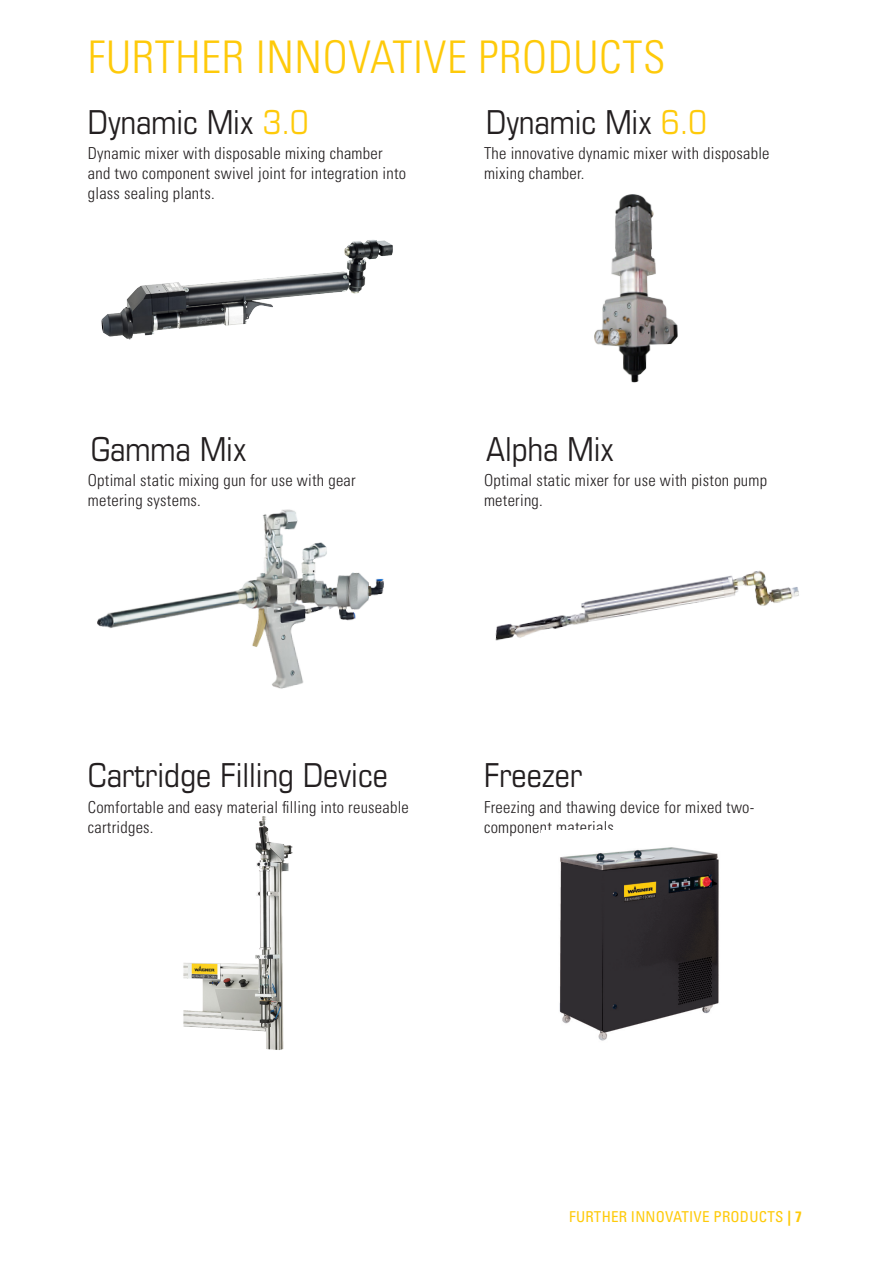
<style>
.page{position:relative;width:893px;height:1263px;background:#fff}
.page>*{position:absolute;margin:0;border:0;box-sizing:border-box;transform-origin:0 0}
.Headline_Thin{font:300 condensed 45px "Univers LT Std";letter-spacing:.015em;color:#feca0a}
.t1{font:condensed 33px "Eurostile LT Std";color:#231f20}
.Fließtext_Liste{font:300 condensed 16.5px/19.8px "Univers LT Std";letter-spacing:.015em;color:#231f20}
.Lebende_Kolumnentite{font:condensed 15px "Univers LT Std";letter-spacing:.015em;color:#feca0a}
.s1{color:#feca0a}
.s2{font-weight:700}
</style>
<div class="page">
<img style="left:101px;top:239px;width:292px;height:101px">
<img style="left:594px;top:194px;width:84px;height:189px">
<img style="left:97px;top:509px;width:287px;height:180px">
<img style="left:495px;top:570px;width:304px;height:71px">
<img style="left:183px;top:817px;width:110px;height:233px">
<img style="left:559px;top:847px;width:160px;height:194px">
<p class="Headline_Thin" style="left:88px;top:30px;width:579px">FURTHER INNOVATIVE PRODUCTS</p>
<p class="t1" style="left:88px;top:102px;width:222px">Dynamic Mix <span class="s1">3.0</span></p>
<p class="t1" style="left:486px;top:102px;width:222px">Dynamic Mix <span class="s1">6.0</span></p>
<p class="Fließtext_Liste" style="left:88px;top:143px;width:320px">Dynamic mixer with disposable mixing chamber and two component swivel joint for integration into glass sealing plants.</p>
<p class="Fließtext_Liste" style="left:484px;top:143px;width:287px">The innovative dynamic mixer with disposable mixing chamber.</p>
<p class="t1" style="left:91px;top:429px;width:157px">Gamma Mix</p>
<p class="t1" style="left:486px;top:429px;width:129px">Alpha Mix</p>
<p class="Fließtext_Liste" style="left:88px;top:470px;width:269px">Optimal static mixing gun for use with gear metering systems.</p>
<p class="Fließtext_Liste" style="left:484px;top:470px;width:285px">Optimal static mixer for use with piston pump metering.</p>
<p class="t1" style="left:88px;top:756px;width:302px">Cartridge Filling Device</p>
<p class="t1" style="left:484px;top:756px;width:100px">Freezer</p>
<p class="Fließtext_Liste" style="left:88px;top:797px;width:323px">Comfortable and easy material filling into reuseable cartridges.</p>
<p class="Fließtext_Liste" style="left:484px;top:797px;width:272px">Freezing and thawing device for mixed two&shy;component materials.</p>
<p class="Lebende_Kolumnentite" style="left:569px;top:1207px;width:234px">FURTHER INNOVATIVE PRODUCTS <span class="s2">| 7</span></p>
</div>
